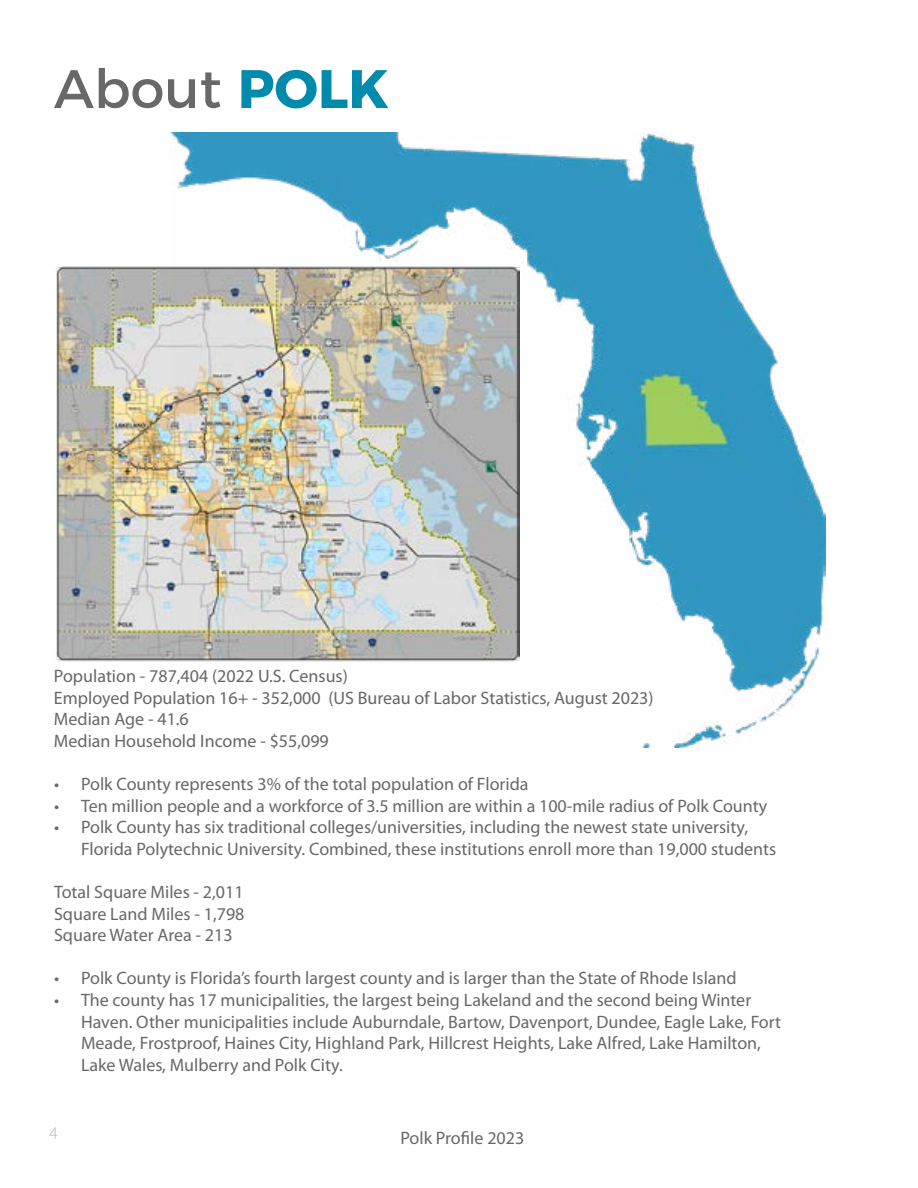
<style>
.page{position:relative;width:918px;height:1188px;background:#fff}
.page>*{position:absolute;margin:0;border:0;box-sizing:border-box;transform-origin:0 0}
.t1{font:54px "Montserrat";color:#686868}
.t2{font:18px/21.6px "Myriad Pro";color:#686868}
.t3{font:300 18px "Myriad Pro";color:#b4b6b8}
.s1{font-weight:700;color:#008aab}
</style>
<div class="page">
<img style="left:56px;top:267px;width:114px;height:395px">
<img style="left:170px;top:133px;width:656px;height:614px">
<p class="t1" style="left:54px;top:46px;width:336px">About <span class="s1">POLK</span></p>
<p class="t2" style="left:54px;top:666px;width:295px">Population - 787,404 (2022 U.S. Census)</p>
<p class="t2" style="left:54px;top:687px;width:601px">Employed Population 16+ - 352,000 (US Bureau of Labor Statistics, August 2023)</p>
<p class="t2" style="left:54px;top:709px;width:136px">Median Age - 41.6</p>
<p class="t2" style="left:54px;top:730px;width:276px">Median Household Income - $55,099</p>
<p class="t2" style="left:54px;top:774px;width:476px">• Polk County represents 3% of the total population of Florida</p>
<p class="t2" style="left:54px;top:795px;width:715px">• Ten million people and a workforce of 3.5 million are within a 100-mile radius of Polk County</p>
<p class="t2" style="left:81px;top:817px;width:697px;text-indent:-27px">• Polk County has six traditional colleges/universities, including the newest state university,<br>Florida Polytechnic University. Combined, these institutions enroll more than 19,000 students</p>
<p class="t2" style="left:54px;top:882px;width:191px">Total Square Miles - 2,011</p>
<p class="t2" style="left:54px;top:903px;width:192px">Square Land Miles - 1,798</p>
<p class="t2" style="left:54px;top:925px;width:180px">Square Water Area - 213</p>
<p class="t2" style="left:54px;top:968px;width:684px">• Polk County is Florida’s fourth largest county and is larger than the State of Rhode Island</p>
<p class="t2" style="left:81px;top:990px;width:702px;text-indent:-27px">• The county has 17 municipalities, the largest being Lakeland and the second being Winter Haven. Other municipalities include Auburndale, Bartow, Davenport, Dundee, Eagle Lake, Fort Meade, Frostproof, Haines City, Highland Park, Hillcrest Heights, Lake Alfred, Lake Hamilton, Lake Wales, Mulberry and Polk City.</p>
<p class="t3" style="left:49px;top:1123px;width:10px">4</p>
<p class="t2" style="left:400px;top:1128px;width:125px">Polk Profile 2023</p>
</div>
